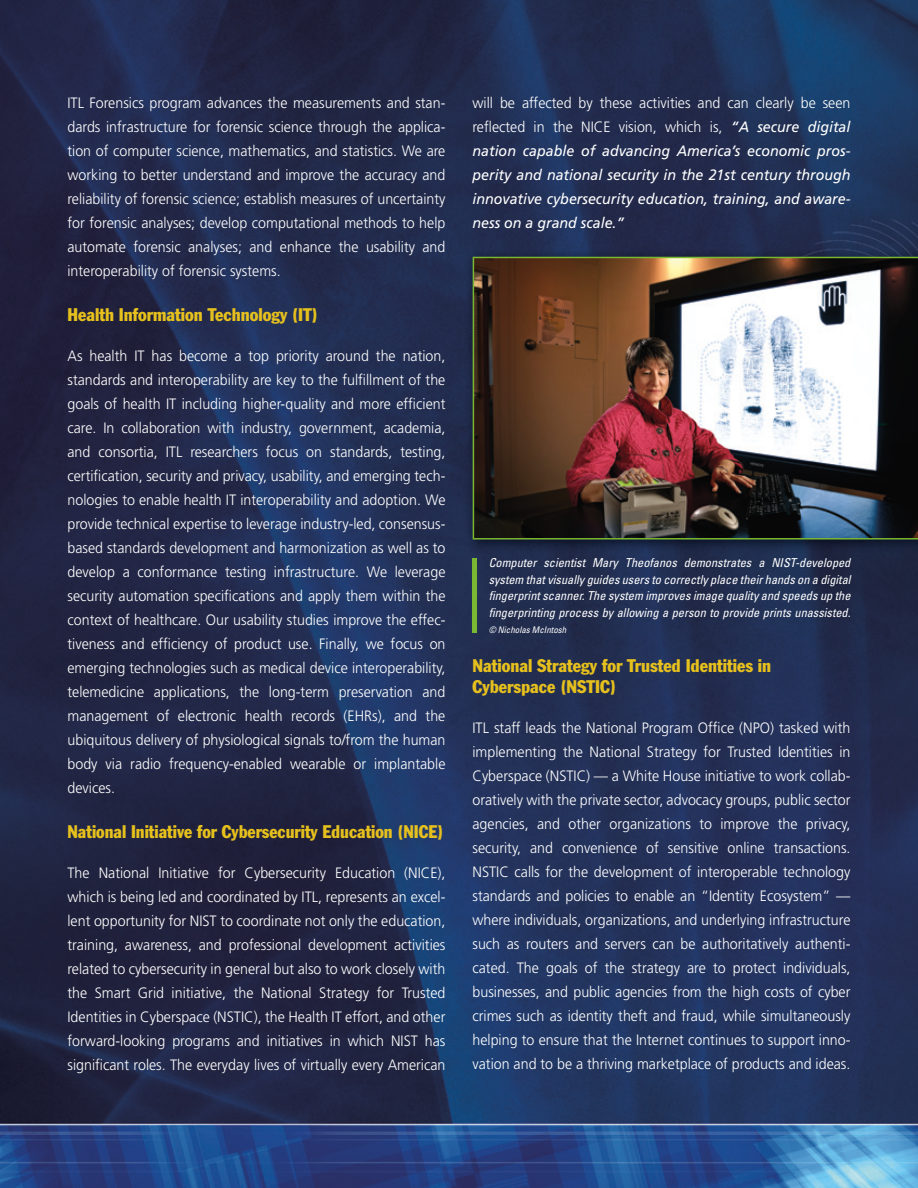
<style>
.page{position:relative;width:918px;height:1188px;background:#fff}
.page>*{position:absolute;margin:0;border:0;box-sizing:border-box;transform-origin:0 0}
.t1{font:condensed 18px/21px "Franklin Gothic Std";color:#e6c01d}
.t2{font:300 15px/24px "Frutiger";color:#fff;text-align:justify;scale:.95 1}
.t3{font:italic 15px/24px "Frutiger";color:#fff;text-align:justify;scale:.95 1}
.t4{font:italic condensed 12.3px/16.5px "Univers";color:#fff;text-align:justify}
.t5{font:italic condensed 9px "Univers";color:#fff}
.s1{font-weight:300;font-style:normal}
</style>
<div class="page">
<img style="left:0;top:0;width:918px;height:1188px">
<div style="left:464px;top:248px;width:454px;height:304px;background:#000716;opacity:.75"></div>
<img style="left:473px;top:257px;width:445px;height:283px">
<div style="left:472px;top:559px;width:5px;height:74px;background:#7ab732"></div>
<p class="t2" style="left:68px;top:91px;width:399px">ITL Forensics program advances the measurements and stan&shy;dards infrastructure for forensic science through the applica&shy;tion of computer science, mathematics, and statistics. We are working to better understand and improve the accuracy and reliability of forensic science; establish measures of uncertainty for forensic analyses; develop computational methods to help automate forensic analyses; and enhance the usability and interoperability of forensic systems.</p>
<p class="t1" style="left:68px;top:304px;width:252px">Health Information Technology (IT)</p>
<p class="t2" style="left:68px;top:344px;width:399px">As health IT has become a top priority around the nation, standards and interoperability are key to the fulfillment of the goals of health IT including higher-quality and more efficient care. In collaboration with industry, government, academia, and consortia, ITL researchers focus on standards, testing, certification, security and privacy, usability, and emerging tech&shy;nologies to enable health IT interoperability and adoption. We provide technical expertise to leverage industry-led, consensus&shy;based standards development and harmonization as well as to develop a conformance testing infrastructure. We leverage security automation specifications and apply them within the context of healthcare. Our usability studies improve the effec&shy;tiveness and efficiency of product use. Finally, we focus on emerging technologies such as medical device interoperability, telemedicine applications, the long-term preservation and management of electronic health records (EHRs), and the ubiquitous delivery of physiological signals to/from the human body via radio frequency-enabled wearable or implantable devices.</p>
<p class="t1" style="left:68px;top:821px;width:377px">National Initiative for Cybersecurity Education (NICE)</p>
<p class="t2" style="left:68px;top:861px;width:399px">The National Initiative for Cybersecurity Education (NICE), which is being led and coordinated by ITL, represents an excel&shy;lent opportunity for NIST to coordinate not only the education, training, awareness, and professional development activities related to cybersecurity in general but also to work closely with the Smart Grid initiative, the National Strategy for Trusted Identities in Cyberspace (NSTIC), the Health IT effort, and other forward-looking programs and initiatives in which NIST has significant roles. The everyday lives of virtually every American</p>
<p class="t3" style="left:472px;top:90px;width:399px"><span class="s1">will be affected by these activities and can clearly be seen reflected in the NICE vision, which is,</span> “A secure digital nation capable of advancing America’s economic pros&shy;perity and national security in the 21st century through innovative cybersecurity education, training, and aware&shy;ness on a grand scale.”</p>
<p class="t4" style="left:489px;top:554px;width:363px">Computer scientist Mary Theofanos demonstrates a NIST-developed system that visually guides users to correctly place their hands on a digital fingerprint scanner. The system improves image quality and speeds up the fingerprinting process by allowing a person to provide prints unassisted.</p>
<p class="t5" style="left:489px;top:624px;width:79px">© Nicholas McIntosh</p>
<p class="t1" style="left:472px;top:655px;width:300px">National Strategy for Trusted Identities in<br>Cyberspace (NSTIC)</p>
<p class="t2" style="left:472px;top:716px;width:399px">ITL staff leads the National Program Office (NPO) tasked with implementing the National Strategy for Trusted Identities in Cyberspace (NSTIC) — a White House initiative to work collab&shy;oratively with the private sector, advocacy groups, public sector agencies, and other organizations to improve the privacy, security, and convenience of sensitive online transactions.<br>NSTIC calls for the development of interoperable technology standards and policies to enable an “Identity Ecosystem” — where individuals, organizations, and underlying infrastructure such as routers and servers can be authoritatively authenti&shy;cated. The goals of the strategy are to protect individuals, businesses, and public agencies from the high costs of cyber crimes such as identity theft and fraud, while simultaneously helping to ensure that the Internet continues to support inno&shy;vation and to be a thriving marketplace of products and ideas.</p>
</div>
